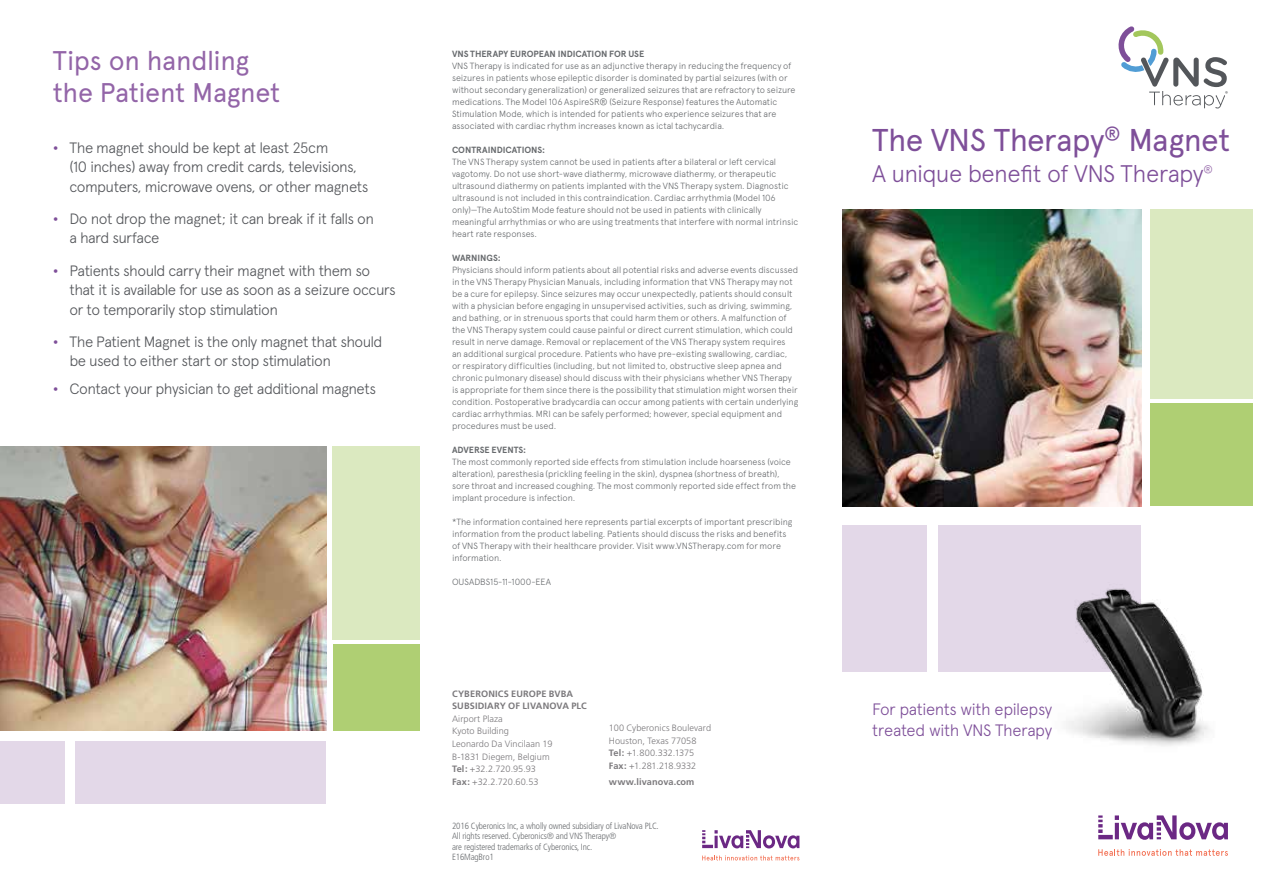
<style>
.page{position:relative;width:1263px;height:893px;background:#fff}
.page>*{position:absolute;margin:0;border:0;box-sizing:border-box;transform-origin:0 0}
.t1{font:31.5px "Apercu Pro";letter-spacing:-.02em;color:#7e4f99}
.t2{font:27px/31.5px "Apercu Pro";letter-spacing:-.015em;color:#9365a8}
.t3{font:300 24px "Apercu Pro";letter-spacing:-.025em;color:#7e4f99}
.t4{font:300 16.5px/21px "Apercu Pro";letter-spacing:-.03em;color:#7e4f99}
.t5{font:300 15px/19.5px "Apercu Pro";letter-spacing:-.035em;color:#54565a}
.t6{font:300 10.5px "Apercu Pro";color:#9365a8}
.t7{font:300 9.15px/12.6px "Frutiger";letter-spacing:.005em;color:#7b797c}
.t8{font:700 9.15px/12.6px "Frutiger";letter-spacing:.015em;color:#7b797c}
.t9{font:300 9px/12px "Apercu Pro";letter-spacing:-.005em;color:#676a6d}
.t10{font:300 condensed 9px/10.5px "Frutiger";letter-spacing:-.01em;color:#676a6d}
.t11{font:700 9px "Apercu Pro";letter-spacing:-.005em;color:#676a6d}
.t12{font:700 6.9px "Gotham";color:#53565a}
.s1{font-weight:700;color:#7e4f99}
.s2{font-weight:700}
</style>
<div class="page">
<svg style="left:1098px;top:815px;width:130px;height:25px"></svg>
<svg style="left:1098px;top:849px;width:130px;height:7px"></svg>
<div style="left:938px;top:526px;width:203px;height:146px;background:#e3d8e8"></div>
<div style="left:1150px;top:404px;width:103px;height:102px;background:#afcf73"></div>
<div style="left:842px;top:526px;width:84px;height:146px;background:#e3d8e8"></div>
<img style="left:842px;top:209px;width:299px;height:297px">
<div style="left:1150px;top:209px;width:103px;height:189px;background:#dbe9c0"></div>
<img style="left:1066px;top:588px;width:143px;height:158px">
<svg style="left:1118px;top:26px;width:109px;height:82px"></svg>
<svg style="left:702px;top:830px;width:97px;height:18px"></svg>
<svg style="left:702px;top:855px;width:97px;height:5px"></svg>
<div style="left:75px;top:742px;width:251px;height:62px;background:#e3d8e8"></div>
<div style="left:333px;top:644px;width:87px;height:87px;background:#afcf73"></div>
<div style="left:0;top:742px;width:65px;height:62px;background:#e3d8e8"></div>
<img style="left:0;top:446px;width:326px;height:285px">
<div style="left:333px;top:446px;width:87px;height:194px;background:#dbe9c0"></div>
<h2 class="t2" style="left:53px;top:43px;width:229px">Tips on handling the Patient Magnet</h2>
<h3 class="t5" style="left:69px;top:136px;width:301px;text-indent:-16px"><span class="s1">•</span> The magnet should be kept at least 25cm<br>(10 inches) away from credit cards, televisions, computers, microwave ovens, or other magnets</h3>
<h3 class="t5" style="left:69px;top:208px;width:306px;text-indent:-16px"><span class="s1">•</span> Do not drop the magnet; it can break if it falls on a hard surface</h3>
<h3 class="t5" style="left:69px;top:259px;width:328px;text-indent:-16px"><span class="s1">•</span> Patients should carry their magnet with them so that it is available for use as soon as a seizure occurs or to temporarily stop stimulation</h3>
<h3 class="t5" style="left:69px;top:331px;width:315px;text-indent:-16px"><span class="s1">•</span> The Patient Magnet is the only magnet that should be used to either start or stop stimulation</h3>
<h3 class="t5" style="left:53px;top:378px;width:325px"><span class="s1">•</span> Contact your physician to get additional magnets</h3>
<p class="t11" style="left:452px;top:47px;width:194px">VNS THERAPY EUROPEAN INDICATION FOR USE</p>
<p class="t9" style="left:452px;top:59px;width:345px">VNS Therapy is indicated for use as an adjunctive therapy in reducing the frequency of seizures in patients whose epileptic disorder is dominated by partial seizures (with or without secondary generalization) or generalized seizures that are refractory to seizure medications. The Model 106 AspireSR® (Seizure Response) features the Automatic Stimulation Mode, which is intended for patients who experience seizures that are associated with cardiac rhythm increases known as ictal tachycardia.</p>
<p class="t11" style="left:452px;top:143px;width:95px">CONTRAINDICATIONS:</p>
<p class="t9" style="left:452px;top:155px;width:348px">The VNS Therapy system cannot be used in patients after a bilateral or left cervical vagotomy. Do not use short-wave diathermy, microwave diathermy, or therapeutic ultrasound diathermy on patients implanted with the VNS Therapy system. Diagnostic ultrasound is not included in this contraindication. Cardiac arrhythmia (Model 106 only)—The AutoStim Mode feature should not be used in patients with clinically meaningful arrhythmias or who are using treatments that interfere with normal intrinsic heart rate responses.</p>
<p class="t11" style="left:452px;top:251px;width:50px">WARNINGS:</p>
<p class="t9" style="left:452px;top:263px;width:348px">Physicians should inform patients about all potential risks and adverse events discussed in the VNS Therapy Physician Manuals, including information that VNS Therapy may not be a cure for epilepsy. Since seizures may occur unexpectedly, patients should consult with a physician before engaging in unsupervised activities, such as driving, swimming, and bathing, or in strenuous sports that could harm them or others. A malfunction of the VNS Therapy system could cause painful or direct current stimulation, which could result in nerve damage. Removal or replacement of the VNS Therapy system requires<br>an additional surgical procedure. Patients who have pre-existing swallowing, cardiac, or respiratory difficulties (including, but not limited to, obstructive sleep apnea and chronic pulmonary disease) should discuss with their physicians whether VNS Therapy is appropriate for them since there is the possibility that stimulation might worsen their condition. Postoperative bradycardia can occur among patients with certain underlying cardiac arrhythmias. MRI can be safely performed; however, special equipment and procedures must be used.</p>
<p class="t11" style="left:452px;top:443px;width:76px">ADVERSE EVENTS:</p>
<p class="t9" style="left:452px;top:455px;width:346px">The most commonly reported side effects from stimulation include hoarseness (voice alteration), paresthesia (prickling feeling in the skin), dyspnea (shortness of breath), sore throat and increased coughing. The most commonly reported side effect from the implant procedure is infection.</p>
<p class="t9" style="left:452px;top:515px;width:342px">*The information contained here represents partial excerpts of important prescribing information from the product labeling. Patients should discuss the risks and benefits of VNS Therapy with their healthcare provider. Visit www.VNSTherapy.com for more information.</p>
<p class="t9" style="left:452px;top:575px;width:100px">OUSADBS15-11-1000-EEA</p>
<p class="t8" style="left:452px;top:687px;width:136px">CYBERONICS EUROPE BVBA<br>SUBSIDIARY OF LIVANOVA PLC</p>
<p class="t7" style="left:452px;top:712px;width:102px">Airport Plaza<br>Kyoto Building<br>Leonardo Da Vincilaan 19<br>B-1831 Diegem, Belgium<br><span class="s2">Tel:</span> +32.2.720.95.93<br><span class="s2">Fax:</span> +32.2.720.60.53</p>
<p class="t7" style="left:609px;top:722px;width:104px">100 Cyberonics Boulevard<br>Houston, Texas 77058<br><span class="s2">Tel:</span> +1.800.332.1375<br><span class="s2">Fax:</span> +1.281.218.9332</p>
<p class="t8" style="left:609px;top:775px;width:87px">www.livanova.com</p>
<p class="t10" style="left:452px;top:820px;width:208px">2016 Cyberonics Inc, a wholly owned subsidiary of LivaNova PLC.<br>All rights reserved. Cyberonics® and VNS Therapy®<br>are registered trademarks of Cyberonics, Inc.<br>E16MagBro1</p>
<p class="t12" style="left:1225px;top:90px;width:4px">®</p>
<h1 class="t1" style="left:872px;top:116px;width:360px">The VNS Therapy<sup>®</sup> Magnet</h1>
<h3 class="t3" style="left:872px;top:156px;width:333px">A unique benefit of VNS Therapy</h3>
<p class="t6" style="left:1203px;top:162px;width:11px">®</p>
<h3 class="t4" style="left:872px;top:697px;width:182px">For patients with epilepsy treated with VNS Therapy</h3>
</div>
